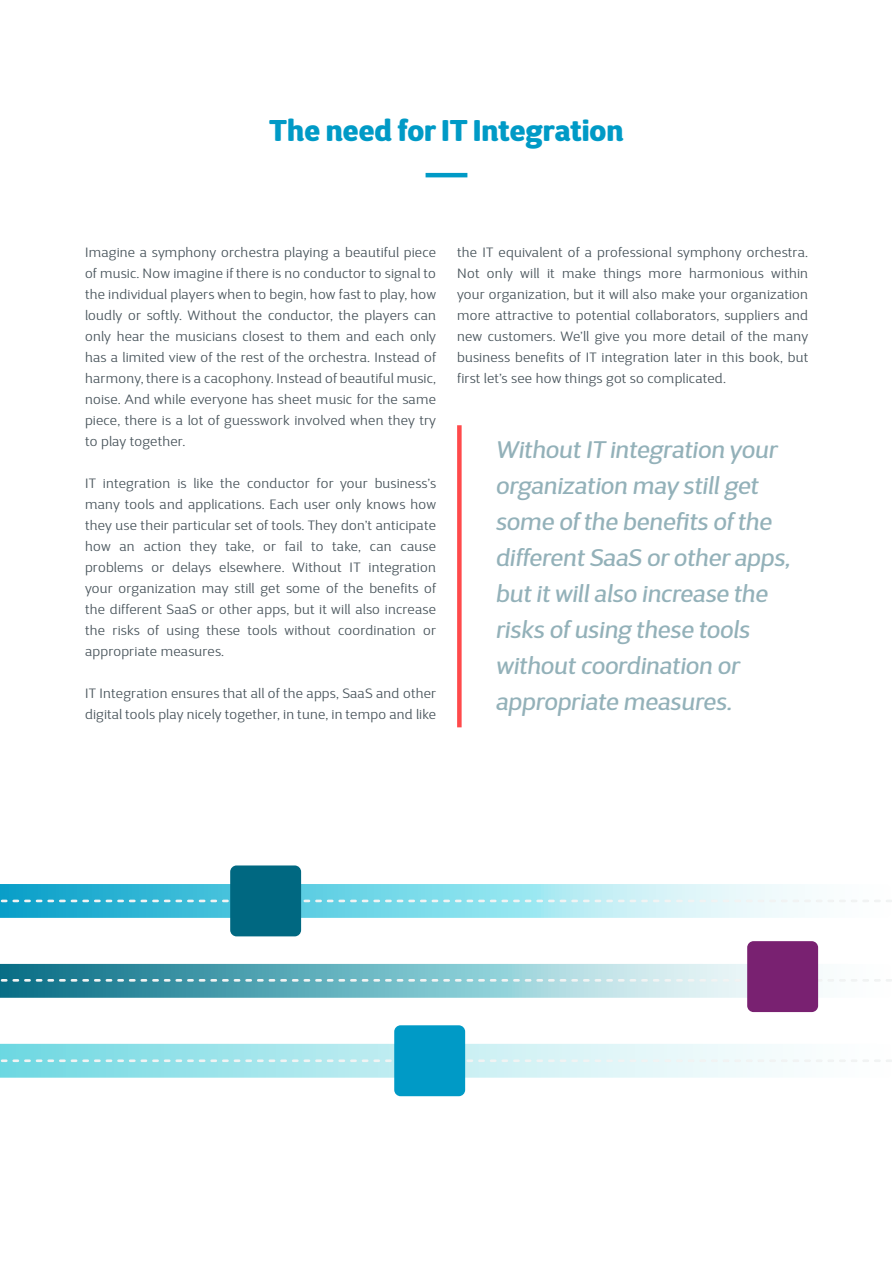
<style>
.page{position:relative;width:893px;height:1263px;background:#fff}
.page>*{position:absolute;margin:0;border:0;box-sizing:border-box;transform-origin:0 0}
.t1{font:900 30px "D Sari";color:#009ac6}
.t2{font:italic 24px/36px "D Sari";color:#93b1b9}
.t3{font:300 13.5px/21px "D Sari";letter-spacing:.025em;color:#48545b;text-align:justify}
</style>
<div class="page">
<svg style="left:1px;top:884px;width:890px;height:34px"></svg>
<svg style="left:1px;top:964px;width:890px;height:34px;background:#86bfca"></svg>
<svg style="left:1px;top:1044px;width:890px;height:34px"></svg>
<div style="left:230px;top:865px;width:71px;height:71px;background:#006881;border-radius:6px"></div>
<div style="left:747px;top:941px;width:71px;height:71px;background:#792171;border-radius:6px"></div>
<div style="left:394px;top:1025px;width:71px;height:71px;background:#009ac6;border-radius:6px"></div>
<hr style="left:426px;top:173px;width:41px;height:4px;background:#009ac6">
<div style="left:457px;top:425px;width:5px;height:302px;background:#ff4a4b"></div>
<h1 class="t1" style="left:269px;top:110px;width:356px">The need for IT Integration</h1>
<p class="t3" style="left:85px;top:241px;width:353px">Imagine a symphony orchestra playing a beautiful piece of music. Now imagine if there is no conductor to signal to the individual players when to begin, how fast to play, how loudly or softly. Without the conductor, the players can only hear the musicians closest to them and each only has a limited view of the rest of the orchestra. Instead of harmony, there is a cacophony. Instead of beautiful music, noise. And while everyone has sheet music for the same piece, there is a lot of guesswork involved when they try to play together.</p>
<p class="t3" style="left:85px;top:472px;width:353px">IT integration is like the conductor for your business’s many tools and applications. Each user only knows how they use their particular set of tools. They don’t anticipate how an action they take, or fail to take, can cause problems or delays elsewhere. Without IT integration your organization may still get some of the benefits of the different SaaS or other apps, but it will also increase the risks of using these tools without coordination or appropriate measures.</p>
<p class="t3" style="left:85px;top:682px;width:353px">IT Integration ensures that all of the apps, SaaS and other digital tools play nicely together, in tune, in tempo and like</p>
<p class="t3" style="left:457px;top:241px;width:352px">the IT equivalent of a professional symphony orchestra.<br>Not only will it make things more harmonious within your organization, but it will also make your organization more attractive to potential collaborators, suppliers and new customers. We’ll give you more detail of the many business benefits of IT integration later in this book, but first let’s see how things got so complicated.</p>
<h2 class="t2" style="left:495px;top:431px;width:296px">Without IT integration your organization may still get some of the benefits of the different SaaS or other apps, but it will also increase the risks of using these tools without coordination or appropriate measures.</h2>
</div>
